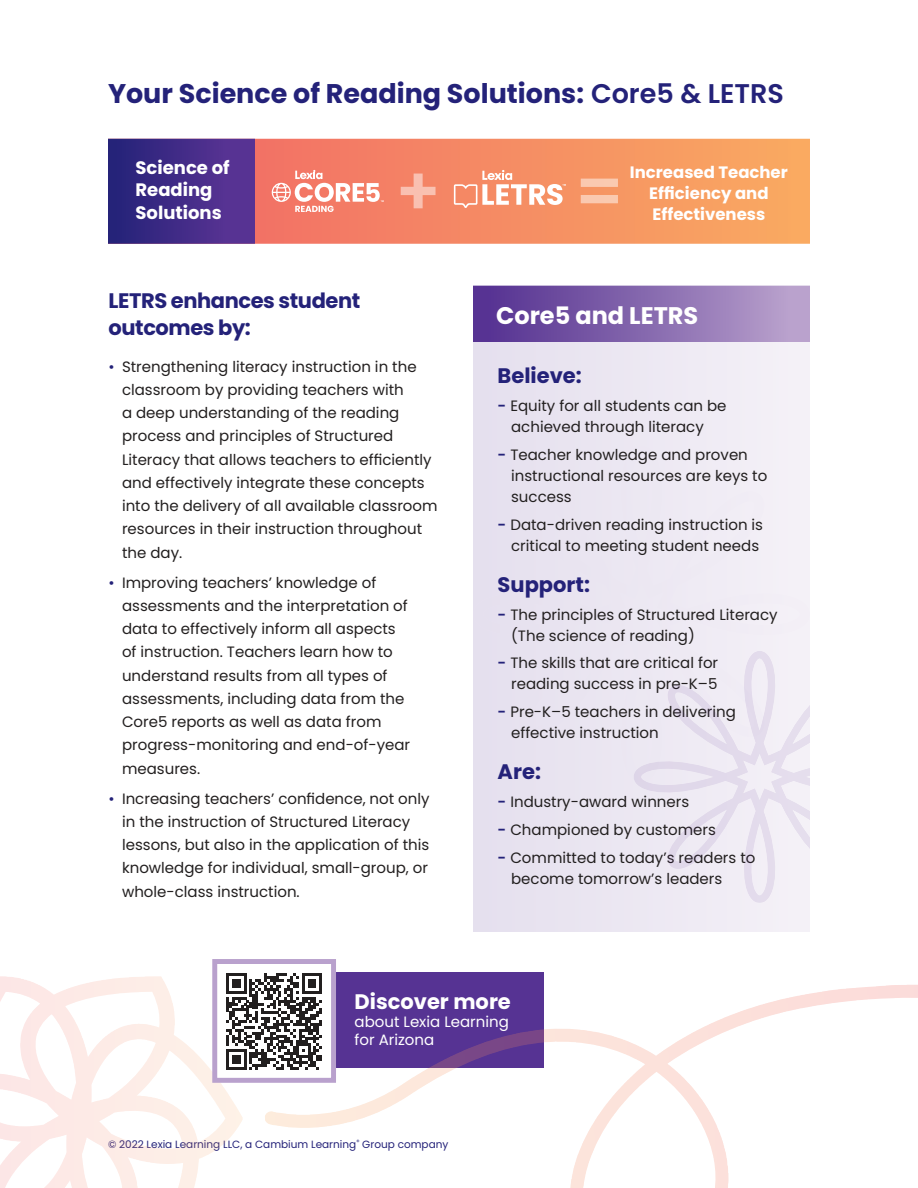
<style>
.page{position:relative;width:918px;height:1188px;background:#fff}
.page>*{position:absolute;margin:0;border:0;box-sizing:border-box;transform-origin:0 0}
.t1{font:700 27px "Poppins";color:#242279}
.t2{font:700 24px "Poppins";color:#fff}
.t3{font:700 21px/27px "Poppins";letter-spacing:-.02em;color:#242279}
.t4{font:700 21px "Poppins";color:#242279}
.t5{font:700 21px "Poppins";color:#fff}
.t6{font:700 18px/22.5px "Poppins";color:#fff}
.t7{font:700 16.5px/21px "Poppins";color:#fff;text-align:center}
.t8{font:15px/23.2px "Poppins";color:#221f1f}
.t9{font:15px/18px "Poppins";color:#fff}
.t10{font:10.5px "Poppins";color:#242279}
.s1{font-weight:600}
.s2{color:#242279}
.s3{font-weight:600;color:#242279}
</style>
<div class="page">
<div style="left:316px;top:973px;width:227px;height:95px;background:#563393"></div>
<img style="left:0;top:976px;width:97px;height:212px">
<img style="left:473px;top:286px;width:337px;height:56px">
<img style="left:633px;top:651px;width:177px;height:252px">
<img style="left:409px;top:1042px;width:235px;height:146px">
<img style="left:255px;top:139px;width:555px;height:104px">
<img style="left:108px;top:139px;width:147px;height:104px">
<svg style="left:272px;top:170px;width:112px;height:42px"></svg>
<svg style="left:454px;top:170px;width:112px;height:38px"></svg>
<svg style="left:401px;top:174px;width:35px;height:34px"></svg>
<svg style="left:581px;top:179px;width:37px;height:24px"></svg>
<div style="left:212px;top:959px;width:124px;height:124px;background:#fff;border:5px solid #b9a1cd"></div>
<svg style="left:226px;top:973px;width:96px;height:96px"></svg>
<h1 class="t1" style="left:108px;top:78px;width:677px">Your Science of Reading Solutions: <span class="s1">Core5 &amp; LETRS</span></h1>
<p class="t6" style="left:136px;top:157px;width:96px">Science of<br>Reading<br>Solutions</p>
<h3 class="t3" style="left:109px;top:288px;width:253px">LETRS enhances student outcomes by:</h3>
<p class="t8" style="left:122px;top:355px;width:317px;text-indent:-14px"><span class="s2">•</span> Strengthening literacy instruction in the classroom by providing teachers with<br>a deep understanding of the reading process and principles of Structured Literacy that allows teachers to efficiently and effectively integrate these concepts into the delivery of all available classroom resources in their instruction throughout the day.</p>
<p class="t8" style="left:122px;top:571px;width:290px;text-indent:-14px"><span class="s2">•</span> Improving teachers’ knowledge of assessments and the interpretation of data to effectively inform all aspects of instruction. Teachers learn how to understand results from all types of assessments, including data from the Core5 reports as well as data from progress-monitoring and end-of-year measures.</p>
<p class="t8" style="left:122px;top:787px;width:309px;text-indent:-14px"><span class="s2">•</span> Increasing teachers’ confidence, not only in the instruction of Structured Literacy lessons, but also in the application of this knowledge for individual, small-group, or whole-class instruction.</p>
<p class="t7" style="left:630px;top:162px;width:159px">Increased Teacher<br>Efficiency and<br>Effectiveness</p>
<h2 class="t2" style="left:496px;top:302px;width:204px">Core5 and LETRS</h2>
<h3 class="t4" style="left:498px;top:364px;width:86px">Believe:</h3>
<p class="t8" style="left:511px;top:396px;width:217px;line-height:21px;text-indent:-14px"><span class="s3">-</span> Equity for all students can be achieved through literacy</p>
<p class="t8" style="left:511px;top:444px;width:258px;line-height:21px;text-indent:-14px"><span class="s3">-</span> Teacher knowledge and proven instructional resources are keys to success</p>
<p class="t8" style="left:498px;top:514px;width:267px;line-height:21px;text-align:right"><span class="s3">-</span> Data-driven reading instruction is critical to meeting student needs</p>
<h3 class="t4" style="left:498px;top:573px;width:94px">Support:</h3>
<p class="t8" style="left:511px;top:604px;width:268px;line-height:21px;text-indent:-14px"><span class="s3">-</span> The principles of Structured Literacy (The science of reading)</p>
<p class="t8" style="left:498px;top:653px;width:222px;line-height:21px;text-align:right"><span class="s3">-</span> The skills that are critical for reading success in pre-K–5</p>
<p class="t8" style="left:511px;top:702px;width:226px;line-height:21px;text-indent:-14px"><span class="s3">-</span> Pre-K–5 teachers in delivering effective instruction</p>
<h3 class="t3" style="left:498px;top:759px;width:45px">Are:</h3>
<p class="t8" style="left:498px;top:791px;width:193px"><span class="s3">-</span> Industry-award winners</p>
<p class="t8" style="left:498px;top:818px;width:220px"><span class="s3">-</span> Championed by customers</p>
<p class="t8" style="left:511px;top:847px;width:246px;line-height:21px;text-indent:-14px"><span class="s3">-</span> Committed to today’s readers to become tomorrow’s leaders</p>
<h3 class="t5" style="left:355px;top:989px;width:158px">Discover more</h3>
<p class="t9" style="left:355px;top:1013px;width:156px">about Lexia Learning for Arizona</p>
<p class="t10" style="left:108px;top:1140px;width:342px">© 2022 Lexia Learning LLC, a Cambium Learning<sup>®</sup> Group company</p>
</div>
